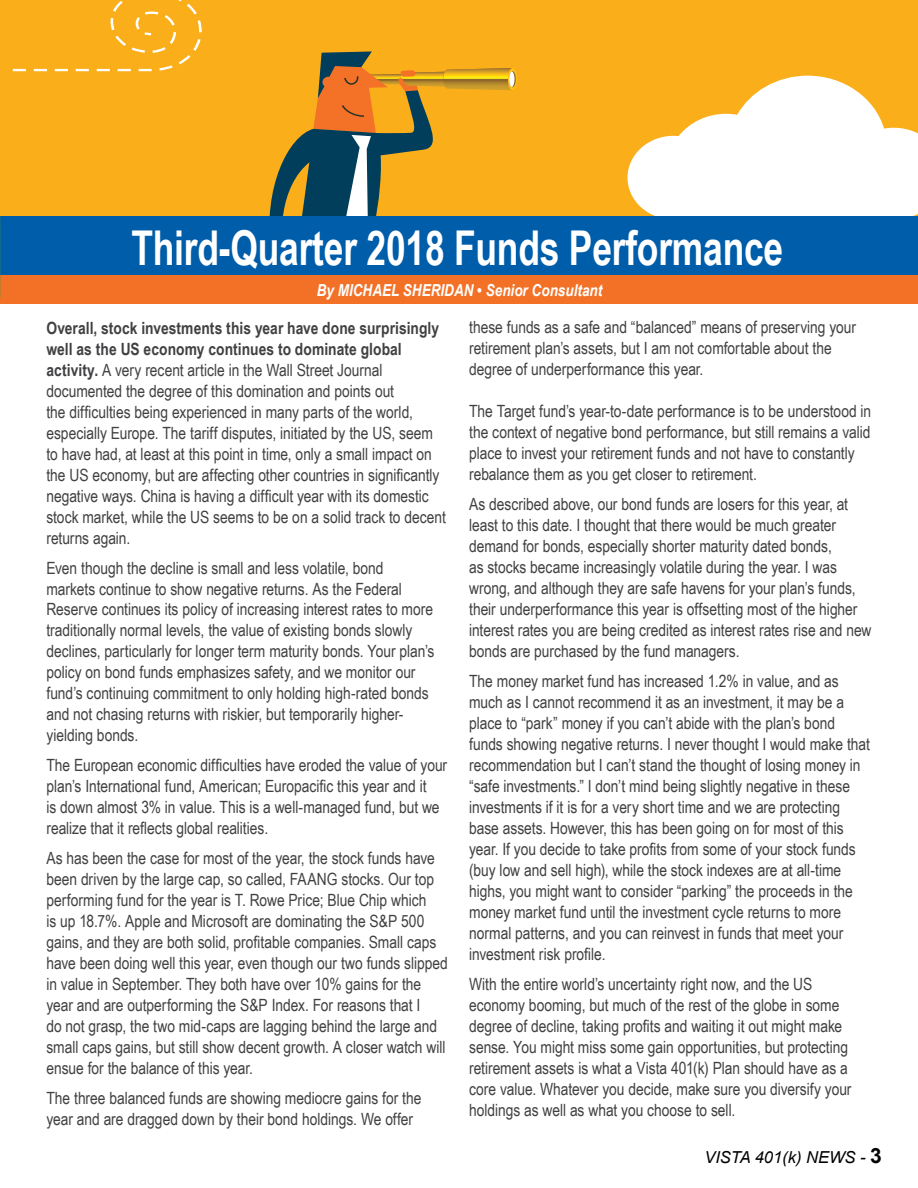
<style>
.page{position:relative;width:918px;height:1188px;background:#fff}
.page>*{position:absolute;margin:0;border:0;box-sizing:border-box;transform-origin:0 0}
.t1{font:700 48px "Arial Narrow";letter-spacing:-.005em;color:#fff;scale:.9 1}
.t2{font:16.8px/21px "Arial Narrow";color:#414042}
.t3{font:italic 700 16.5px "Arial Narrow";color:#fff}
.t4{font:italic 16.5px "Arial";color:#000}
.s1{font-weight:700}
.s2{font-weight:700;font-style:normal;font-size:21px}
</style>
<div class="page">
<div style="left:0;top:0;width:918px;height:276px;background:#faae1a"></div>
<svg style="left:628px;top:76px;width:290px;height:140px"></svg>
<svg style="left:13px;top:0;width:189px;height:71px"></svg>
<div style="left:508px;top:68px;width:9px;height:22px;background:#fec113;border-radius:50%"></div>
<svg style="left:509px;top:71px;width:7px;height:16px"></svg>
<svg style="left:254px;top:51px;width:260px;height:165px"></svg>
<div style="left:1px;top:216px;width:917px;height:62px;background:#005daa"></div>
<div style="left:0;top:276px;width:918px;height:28px;background:#f37127"></div>
<h1 class="t1" style="left:131px;top:212px;width:726px">Third-Quarter 2018 Funds Performance</h1>
<p class="t3" style="left:317px;top:278px;width:287px">By MICHAEL SHERIDAN • Senior Consultant</p>
<p class="t2" style="left:46px;top:317px;width:401px"><span class="s1">Overall, stock investments this year have done surprisingly well as the US economy continues to dominate global activity.</span> A very recent article in the Wall Street Journal documented the degree of this domination and points out<br>the difficulties being experienced in many parts of the world, especially Europe. The tariff disputes, initiated by the US, seem to have had, at least at this point in time, only a small impact on the US economy, but are affecting other countries in significantly negative ways. China is having a difficult year with its domestic stock market, while the US seems to be on a solid track to decent returns again.</p>
<p class="t2" style="left:46px;top:556px;width:390px">Even though the decline is small and less volatile, bond markets continue to show negative returns. As the Federal Reserve continues its policy of increasing interest rates to more traditionally normal levels, the value of existing bonds slowly declines, particularly for longer term maturity bonds. Your plan’s policy on bond funds emphasizes safety, and we monitor our fund’s continuing commitment to only holding high-rated bonds and not chasing returns with riskier, but temporarily higher&shy;yielding bonds.</p>
<p class="t2" style="left:46px;top:754px;width:402px">The European economic difficulties have eroded the value of your plan’s International fund, American; Europacific this year and it<br>is down almost 3% in value. This is a well-managed fund, but we realize that it reflects global realities.</p>
<p class="t2" style="left:46px;top:847px;width:403px">As has been the case for most of the year, the stock funds have been driven by the large cap, so called, FAANG stocks. Our top performing fund for the year is T. Rowe Price; Blue Chip which<br>is up 18.7%. Apple and Microsoft are dominating the S&amp;P 500 gains, and they are both solid, profitable companies. Small caps have been doing well this year, even though our two funds slipped in value in September. They both have over 10% gains for the year and are outperforming the S&amp;P Index. For reasons that I<br>do not grasp, the two mid-caps are lagging behind the large and small caps gains, but still show decent growth. A closer watch will ensue for the balance of this year.</p>
<p class="t2" style="left:46px;top:1087px;width:377px">The three balanced funds are showing mediocre gains for the year and are dragged down by their bond holdings. We offer</p>
<p class="t2" style="left:469px;top:316px;width:388px">these funds as a safe and “balanced” means of preserving your retirement plan’s assets, but I am not comfortable about the degree of underperformance this year.</p>
<p class="t2" style="left:469px;top:400px;width:404px">The Target fund’s year-to-date performance is to be understood in the context of negative bond performance, but still remains a valid place to invest your retirement funds and not have to constantly rebalance them as you get closer to retirement.</p>
<p class="t2" style="left:469px;top:493px;width:404px">As described above, our bond funds are losers for this year, at least to this date. I thought that there would be much greater demand for bonds, especially shorter maturity dated bonds,<br>as stocks became increasingly volatile during the year. I was wrong, and although they are safe havens for your plan’s funds, their underperformance this year is offsetting most of the higher interest rates you are being credited as interest rates rise and new bonds are purchased by the fund managers.</p>
<p class="t2" style="left:469px;top:670px;width:402px">The money market fund has increased 1.2% in value, and as much as I cannot recommend it as an investment, it may be a place to “park” money if you can’t abide with the plan’s bond funds showing negative returns. I never thought I would make that recommendation but I can’t stand the thought of losing money in “safe investments.” I don’t mind being slightly negative in these investments if it is for a very short time and we are protecting base assets. However, this has been going on for most of this year. If you decide to take profits from some of your stock funds (buy low and sell high), while the stock indexes are at all-time highs, you might want to consider “parking” the proceeds in the money market fund until the investment cycle returns to more normal patterns, and you can reinvest in funds that meet your investment risk profile.</p>
<p class="t2" style="left:469px;top:973px;width:384px">With the entire world’s uncertainty right now, and the US economy booming, but much of the rest of the globe in some degree of decline, taking profits and waiting it out might make sense. You might miss some gain opportunities, but protecting retirement assets is what a Vista 401(k) Plan should have as a core value. Whatever you decide, make sure you diversify your holdings as well as what you choose to sell.</p>
<p class="t4" style="left:704px;top:1146px;width:179px">VISTA 401(k) NEWS - <span class="s2">3</span></p>
</div>
